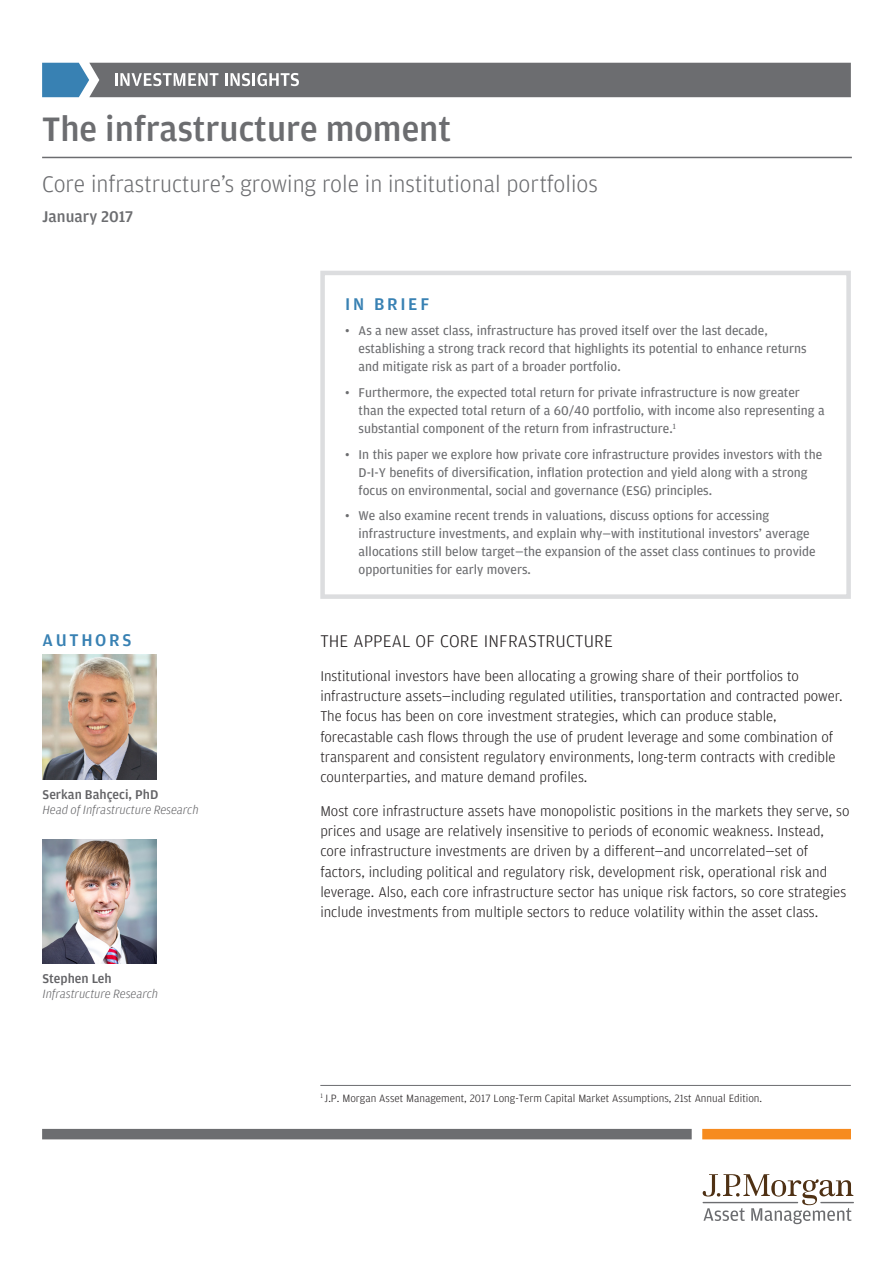
<style>
.page{position:relative;width:893px;height:1263px;background:#fff}
.page>*{position:absolute;margin:0;border:0;box-sizing:border-box;transform-origin:0 0}
.t1{font:500 36px "Amplitude";color:#6c6d70}
.t2{font:300 24px "Amplitude";color:#6c6d70}
._1st_Subhead{font:300 18px "Amplitude";letter-spacing:.01em;color:#231f20}
.Sidebar_Title{font:500 18px "Amplitude";letter-spacing:.15em;color:#3881b3}
.t3{font:500 16.5px "Amplitude";color:#6c6d70}
.Body_Copy{font:300 15px/20.2px "Amplitude";color:#231f20}
.t4{font:13.5px/18px "Amplitude";color:#6c6d70}
.Name{font:500 13.5px "Amplitude";color:#636366}
.Title___Division{font:italic 300 12.75px "Amplitude";color:#636366}
.Source_with_Score{font:300 11.25px "Amplitude";color:#231f20}
</style>
<div class="page">
<hr style="left:42px;top:157px;width:810px;height:1px;background:#6c6d70">
<svg style="left:42px;top:63px;width:809px;height:34px"></svg>
<div style="left:42px;top:1129px;width:650px;height:10px;background:#6c6d70"></div>
<div style="left:702px;top:1129px;width:149px;height:10px;background:#f68b1f"></div>
<hr style="left:820px;top:1202px;width:34px;height:1px;background:#6c6d70">
<svg style="left:703px;top:1174px;width:150px;height:50px"></svg>
<img style="left:43px;top:654px;width:113px;height:125px">
<img style="left:43px;top:839px;width:113px;height:125px">
<div style="left:320px;top:271px;width:531px;height:328px;border:4px solid #dcdddf"></div>
<hr style="left:320px;top:1085px;width:531px;height:1px;background:#6c6d70">
<h1 class="t1" style="left:42px;top:106px;width:410px">The infrastructure moment</h1>
<h2 class="t2" style="left:42px;top:169px;width:557px">Core infrastructure’s growing role in institutional portfolios</h2>
<p class="t3" style="left:42px;top:206px;width:93px">January 2017</p>
<p class="Sidebar_Title" style="left:43px;top:629px;width:90px">AUTHORS</p>
<p class="Name" style="left:43px;top:786px;width:117px">Serkan Bahçeci, PhD</p>
<p class="Title___Division" style="left:43px;top:803px;width:158px">Head of Infrastructure Research</p>
<p class="Name" style="left:43px;top:970px;width:71px">Stephen Leh</p>
<p class="Title___Division" style="left:43px;top:987px;width:117px">Infrastructure Research</p>
<p class="Sidebar_Title" style="left:345px;top:293px;width:86px">IN BRIEF</p>
<p class="t4" style="left:359px;top:322px;width:450px;text-indent:-14px">• As a new asset class, infrastructure has proved itself over the last decade, establishing a strong track record that highlights its potential to enhance returns and mitigate risk as part of a broader portfolio.</p>
<p class="t4" style="left:359px;top:383px;width:467px;text-indent:-14px">• Furthermore, the expected total return for private infrastructure is now greater than the expected total return of a 60/40 portfolio, with income also representing a substantial component of the return from infrastructure.<sup>1</sup></p>
<p class="t4" style="left:359px;top:445px;width:465px;text-indent:-14px">• In this paper we explore how private core infrastructure provides investors with the<br>D-I-Y benefits of diversification, inflation protection and yield along with a strong focus on environmental, social and governance (ESG) principles.</p>
<p class="t4" style="left:359px;top:506px;width:459px;text-indent:-14px">• We also examine recent trends in valuations, discuss options for accessing infrastructure investments, and explain why—with institutional investors’ average allocations still below target—the expansion of the asset class continues to provide opportunities for early movers.</p>
<p class="_1st_Subhead" style="left:320px;top:630px;width:294px">THE APPEAL OF CORE INFRASTRUCTURE</p>
<p class="Body_Copy" style="left:320px;top:665px;width:524px">Institutional investors have been allocating a growing share of their portfolios to infrastructure assets—including regulated utilities, transportation and contracted power.<br>The focus has been on core investment strategies, which can produce stable, forecastable cash flows through the use of prudent leverage and some combination of transparent and consistent regulatory environments, long-term contracts with credible counterparties, and mature demand profiles.</p>
<p class="Body_Copy" style="left:320px;top:800px;width:531px">Most core infrastructure assets have monopolistic positions in the markets they serve, so prices and usage are relatively insensitive to periods of economic weakness. Instead, core infrastructure investments are driven by a different—and uncorrelated—set of factors, including political and regulatory risk, development risk, operational risk and leverage. Also, each core infrastructure sector has unique risk factors, so core strategies include investments from multiple sectors to reduce volatility within the asset class.</p>
<p class="Source_with_Score" style="left:320px;top:1091px;width:443px"><sup>1</sup> J.P. Morgan Asset Management, 2017 Long-Term Capital Market Assumptions, 21st Annual Edition.</p>
</div>
